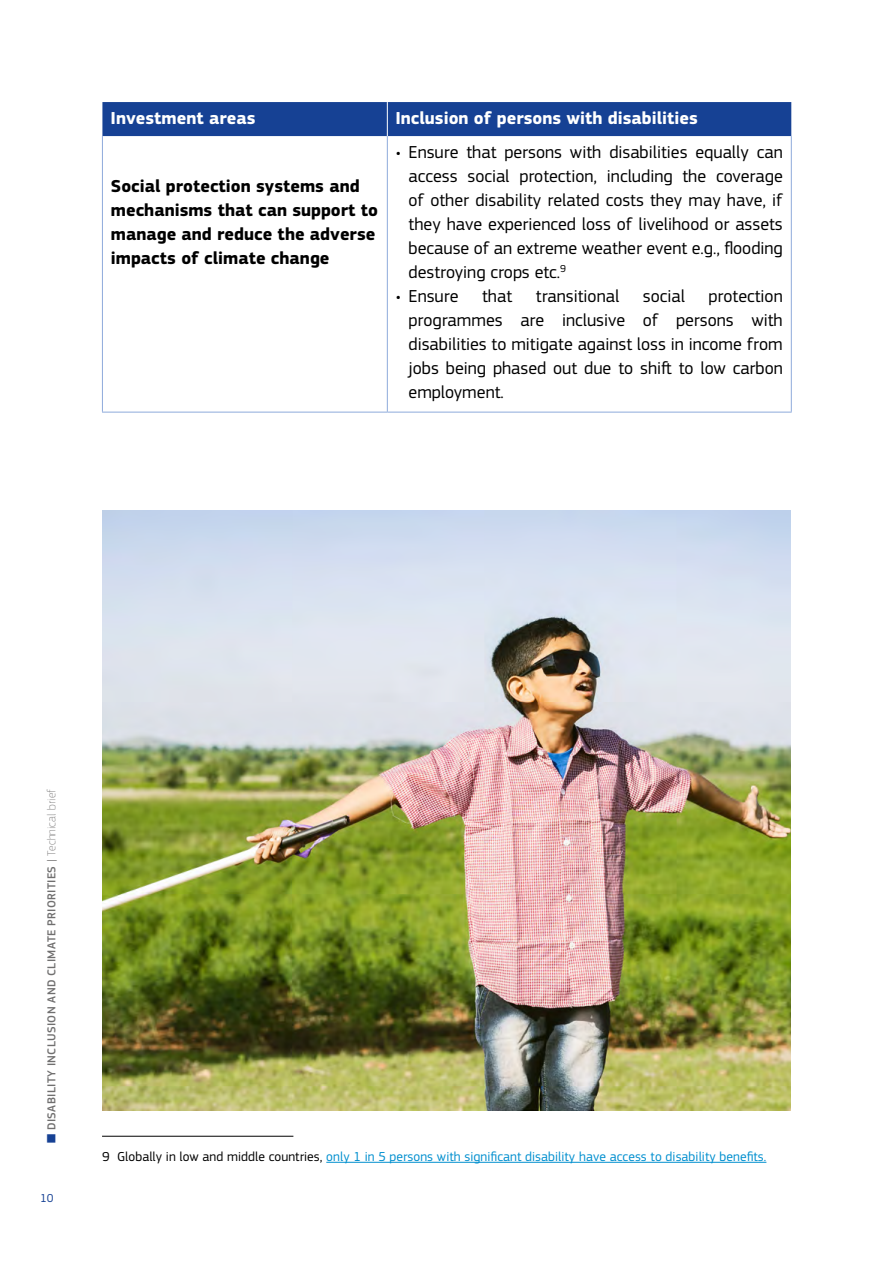
<style>
.page{position:relative;width:893px;height:1263px;background:#fff}
.page>*{position:absolute;margin:0;border:0;box-sizing:border-box;transform-origin:0 0}
.Table_BODY_BULLETS{font:18px/24px "EC Square Sans Pro";color:#000;text-align:justify}
.Table_BODY_BOLD{font:700 18px/24px "EC Square Sans Pro";color:#000}
.Table_HEADER{font:700 18px "EC Square Sans Pro";color:#fff}
.FOOTNOTE{font:13.5px "EC Square Sans Pro";letter-spacing:.005em;color:#008fcf}
.t1{font:500 12px "EC Square Sans Pro";letter-spacing:.03em;color:#706f6f}
.t2{font:12px "EC Square Sans Pro";color:#164194}
.s1{color:#164194}
.s2{font-weight:400}
.s3{font-weight:100}
.s4{color:#000}
</style>
<div class="page">
<div style="left:102px;top:102px;width:689px;height:34px;background:#164194"></div>
<hr style="left:102px;top:136px;width:1px;height:276px;background:#8eaadb">
<hr style="left:387px;top:136px;width:1px;height:276px;background:#8eaadb">
<hr style="left:791px;top:136px;width:1px;height:276px;background:#8eaadb">
<hr style="left:102px;top:412px;width:285px;height:1px;background:#8eaadb">
<hr style="left:387px;top:412px;width:405px;height:1px;background:#8eaadb">
<hr style="left:387px;top:102px;width:1px;height:34px;background:#fff">
<hr style="left:102px;top:1136px;width:191px;height:1px;background:#000">
<hr style="left:326px;top:1162px;width:440px;height:1px;background:#008fcf">
<img style="left:102px;top:510px;width:689px;height:600px">
<h1 class="Table_HEADER" style="left:111px;top:107px;width:146px">Investment areas</h1>
<h1 class="Table_HEADER" style="left:395px;top:107px;width:304px">Inclusion of persons with disabilities</h1>
<p class="Table_BODY_BOLD" style="left:111px;top:174px;width:269px">Social protection systems and mechanisms that can support to manage and reduce the adverse impacts of climate change</p>
<p class="Table_BODY_BULLETS" style="left:409px;top:140px;width:376px;text-indent:-13px">• Ensure that persons with disabilities equally can access social protection, including the coverage of other disability related costs they may have, if they have experienced loss of livelihood or assets because of an extreme weather event e.g., flooding destroying crops etc.<sup>9</sup></p>
<p class="Table_BODY_BULLETS" style="left:396px;top:284px;width:64px">• Ensure</p>
<p class="Table_BODY_BULLETS" style="left:482px;top:284px;width:32px">that</p>
<p class="Table_BODY_BULLETS" style="left:536px;top:284px;width:85px">transitional</p>
<p class="Table_BODY_BULLETS" style="left:643px;top:284px;width:44px">social</p>
<p class="Table_BODY_BULLETS" style="left:409px;top:284px;width:376px;text-indent:300px">protection programmes are inclusive of persons with disabilities to mitigate against loss in income from jobs being phased out due to shift to low carbon employment.</p>
<p class="t1" style="left:45px;top:1143px;width:356px;rotate:-90deg"><span class="s1">■</span> DISABILITY INCLUSION AND CLIMATE PRIORITIES <span class="s2">|</span> <span class="s3">Technical brief</span></p>
<p class="t2" style="left:40px;top:1191px;width:15px">10</p>
<p class="FOOTNOTE" style="left:102px;top:1148px;width:666px"><span class="s4">9 Globally in low and middle countries,</span> only 1 in 5 persons with significant disability have access to disability benefits.</p>
</div>
